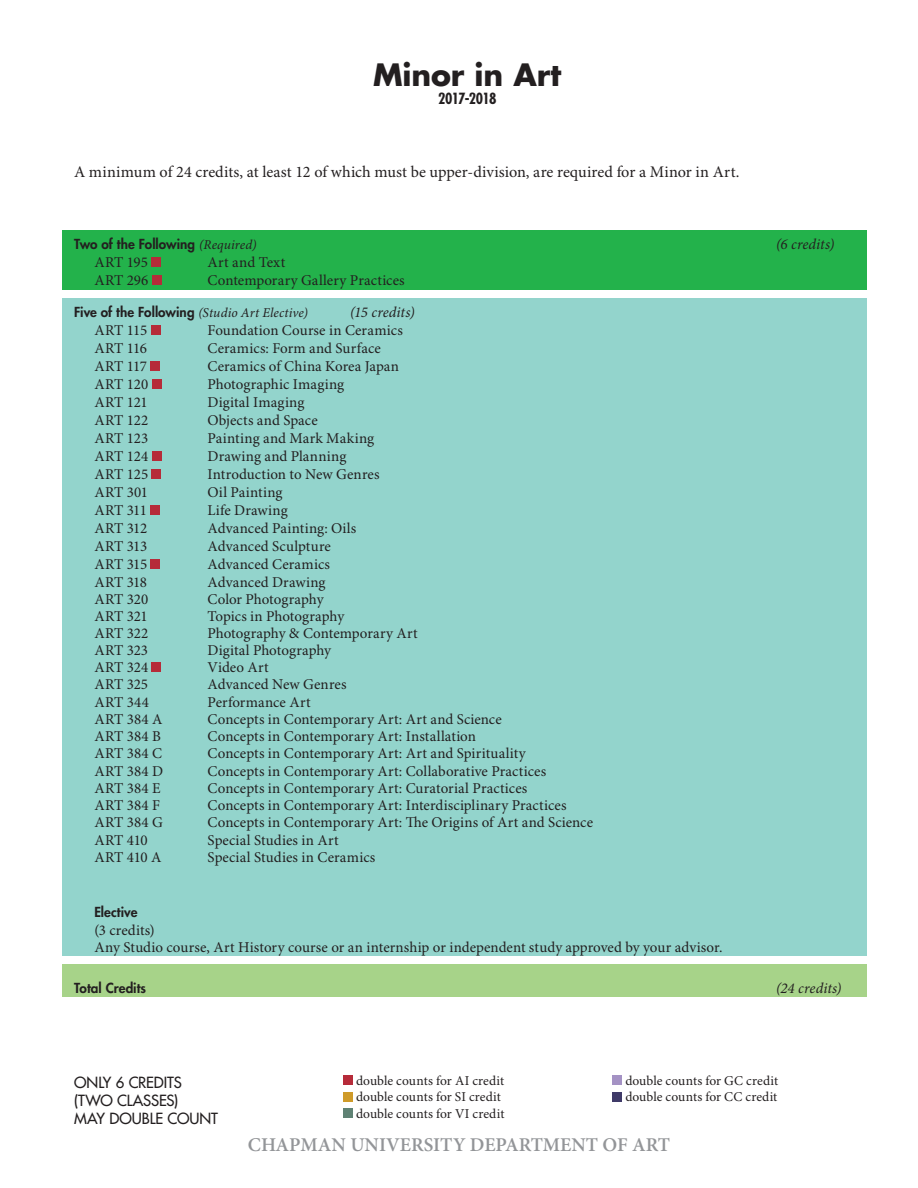
<style>
.page{position:relative;width:918px;height:1188px;background:#fff}
.page>*{position:absolute;margin:0;border:0;box-sizing:border-box;transform-origin:0 0}
.t1{font:700 30px "Futura Std";letter-spacing:-.005em;color:#231f20}
.t2{font:600 19.5px "Minion Pro";color:#939598}
.t3{font:16.2px "Minion Pro";letter-spacing:.005em;color:#231f20}
.t4{font:15px "Minion Pro";letter-spacing:.005em;color:#231f20}
.t5{font:500 15px/18px "Futura Std";letter-spacing:-.01em;color:#231f20}
.t6{font:italic 15px "Minion Pro";color:#231f20}
.t7{font:15px "Minion Pro";letter-spacing:.025em;color:#231f20}
.t8{font:700 condensed 15px "Futura Std";letter-spacing:-.055em;color:#231f20}
.t9{font:13.5px "Minion Pro";color:#231f20}
.t10{font:800 13.5px "Futura Std";letter-spacing:.005em;color:#231f20}
.t11{font:italic 13.5px "Minion Pro";letter-spacing:.01em;color:#231f20}
.s1{font-family:"Minion Pro";font-weight:400;font-style:italic}
.s2{font-family:"Futura Std";font-weight:800;font-style:normal}
</style>
<div class="page">
<div style="left:62px;top:231px;width:805px;height:59px;background:#23b24b"></div>
<div style="left:62px;top:298px;width:805px;height:658px;background:#93d4cc"></div>
<div style="left:62px;top:964px;width:805px;height:33px;background:#a7d389"></div>
<div style="left:151px;top:258px;width:10px;height:9px;background:#b62b39"></div>
<div style="left:152px;top:276px;width:9px;height:9px;background:#b62b39"></div>
<div style="left:151px;top:325px;width:9px;height:10px;background:#b62b39"></div>
<div style="left:150px;top:361px;width:10px;height:10px;background:#b62b39"></div>
<div style="left:152px;top:379px;width:9px;height:10px;background:#b62b39"></div>
<div style="left:152px;top:451px;width:9px;height:10px;background:#b62b39"></div>
<div style="left:152px;top:469px;width:9px;height:10px;background:#b62b39"></div>
<div style="left:150px;top:505px;width:10px;height:10px;background:#b62b39"></div>
<div style="left:151px;top:559px;width:9px;height:10px;background:#b62b39"></div>
<div style="left:152px;top:663px;width:9px;height:9px;background:#b62b39"></div>
<div style="left:343px;top:1076px;width:10px;height:9px;background:#b62b39"></div>
<div style="left:343px;top:1092px;width:10px;height:9px;background:#cf9b2a"></div>
<div style="left:343px;top:1108px;width:10px;height:10px;background:#5f8274"></div>
<div style="left:613px;top:1076px;width:9px;height:9px;background:#a492c4"></div>
<div style="left:613px;top:1092px;width:9px;height:9px;background:#3f3a68"></div>
<p class="t1" style="left:373px;top:54px;width:190px">Minor in Art</p>
<p class="t8" style="left:438px;top:89px;width:60px">2017-2018</p>
<p class="t3" style="left:74px;top:162px;width:667px">A minimum of 24 credits, at least 12 of which must be upper-division, are required for a Minor in Art.</p>
<p class="t10" style="left:74px;top:236px;width:184px">Two of the Following <span class="s1">(Required)</span></p>
<p class="t6" style="left:776px;top:235px;width:60px">(6 credits)</p>
<p class="t4" style="left:94px;top:253px;width:55px">ART 195</p>
<p class="t7" style="left:208px;top:253px;width:79px">Art and Text</p>
<p class="t4" style="left:94px;top:271px;width:56px">ART 296</p>
<p class="t4" style="left:208px;top:271px;width:199px">Contemporary Gallery Practices</p>
<p class="t11" style="left:74px;top:304px;width:235px"><span class="s2">Five of the Following</span> (Studio Art Elective)</p>
<p class="t6" style="left:350px;top:303px;width:66px">(15 credits)</p>
<p class="t4" style="left:94px;top:321px;width:55px">ART 115</p>
<p class="t4" style="left:208px;top:321px;width:197px">Foundation Course in Ceramics</p>
<p class="t4" style="left:94px;top:339px;width:54px">ART 116</p>
<p class="t4" style="left:208px;top:339px;width:175px">Ceramics: Form and Surface</p>
<p class="t4" style="left:94px;top:357px;width:54px">ART 117</p>
<p class="t4" style="left:208px;top:357px;width:193px">Ceramics of China Korea Japan</p>
<p class="t4" style="left:94px;top:375px;width:56px">ART 120</p>
<p class="t4" style="left:208px;top:375px;width:138px">Photographic Imaging</p>
<p class="t4" style="left:94px;top:393px;width:55px">ART 121</p>
<p class="t4" style="left:208px;top:393px;width:98px">Digital Imaging</p>
<p class="t4" style="left:94px;top:411px;width:55px">ART 122</p>
<p class="t4" style="left:208px;top:411px;width:112px">Objects and Space</p>
<p class="t4" style="left:94px;top:429px;width:55px">ART 123</p>
<p class="t4" style="left:208px;top:429px;width:168px">Painting and Mark Making</p>
<p class="t4" style="left:94px;top:447px;width:56px">ART 124</p>
<p class="t4" style="left:208px;top:447px;width:140px">Drawing and Planning</p>
<p class="t4" style="left:94px;top:465px;width:55px">ART 125</p>
<p class="t4" style="left:208px;top:465px;width:173px">Introduction to New Genres</p>
<p class="t4" style="left:94px;top:483px;width:55px">ART 301</p>
<p class="t4" style="left:208px;top:483px;width:77px">Oil Painting</p>
<p class="t4" style="left:94px;top:501px;width:54px">ART 311</p>
<p class="t4" style="left:208px;top:501px;width:82px">Life Drawing</p>
<p class="t4" style="left:94px;top:519px;width:55px">ART 312</p>
<p class="t4" style="left:208px;top:519px;width:150px">Advanced Painting: Oils</p>
<p class="t4" style="left:94px;top:537px;width:54px">ART 313</p>
<p class="t4" style="left:208px;top:537px;width:125px">Advanced Sculpture</p>
<p class="t4" style="left:94px;top:555px;width:54px">ART 315</p>
<p class="t4" style="left:208px;top:555px;width:124px">Advanced Ceramics</p>
<p class="t4" style="left:94px;top:573px;width:54px">ART 318</p>
<p class="t4" style="left:208px;top:573px;width:120px">Advanced Drawing</p>
<p class="t4" style="left:94px;top:590px;width:55px">ART 320</p>
<p class="t4" style="left:208px;top:590px;width:118px">Color Photography</p>
<p class="t4" style="left:94px;top:607px;width:55px">ART 321</p>
<p class="t4" style="left:208px;top:607px;width:138px">Topics in Photography</p>
<p class="t4" style="left:94px;top:625px;width:55px">ART 322</p>
<p class="t4" style="left:208px;top:625px;width:212px">Photography &amp; Contemporary Art</p>
<p class="t4" style="left:94px;top:641px;width:55px">ART 323</p>
<p class="t4" style="left:208px;top:641px;width:125px">Digital Photography</p>
<p class="t4" style="left:94px;top:658px;width:55px">ART 324</p>
<p class="t4" style="left:208px;top:658px;width:63px">Video Art</p>
<p class="t4" style="left:94px;top:676px;width:55px">ART 325</p>
<p class="t4" style="left:208px;top:676px;width:141px">Advanced New Genres</p>
<p class="t4" style="left:94px;top:693px;width:56px">ART 344</p>
<p class="t4" style="left:208px;top:693px;width:105px">Performance Art</p>
<p class="t4" style="left:94px;top:710px;width:70px">ART 384 A</p>
<p class="t4" style="left:208px;top:710px;width:296px">Concepts in Contemporary Art: Art and Science</p>
<p class="t4" style="left:94px;top:727px;width:68px">ART 384 B</p>
<p class="t4" style="left:208px;top:727px;width:270px">Concepts in Contemporary Art: Installation</p>
<p class="t4" style="left:94px;top:745px;width:69px">ART 384 C</p>
<p class="t4" style="left:208px;top:745px;width:320px">Concepts in Contemporary Art: Art and Spirituality</p>
<p class="t4" style="left:94px;top:762px;width:70px">ART 384 D</p>
<p class="t4" style="left:208px;top:762px;width:340px">Concepts in Contemporary Art: Collaborative Practices</p>
<p class="t4" style="left:94px;top:779px;width:68px">ART 384 E</p>
<p class="t4" style="left:208px;top:779px;width:321px">Concepts in Contemporary Art: Curatorial Practices</p>
<p class="t4" style="left:94px;top:796px;width:67px">ART 384 F</p>
<p class="t4" style="left:208px;top:796px;width:361px">Concepts in Contemporary Art: Interdisciplinary Practices</p>
<p class="t4" style="left:94px;top:814px;width:70px">ART 384 G</p>
<p class="t4" style="left:208px;top:814px;width:387px">Concepts in Contemporary Art: The Origins of Art and Science</p>
<p class="t4" style="left:94px;top:831px;width:55px">ART 410</p>
<p class="t4" style="left:208px;top:831px;width:133px">Special Studies in Art</p>
<p class="t4" style="left:94px;top:848px;width:69px">ART 410 A</p>
<p class="t4" style="left:208px;top:848px;width:169px">Special Studies in Ceramics</p>
<p class="t10" style="left:94px;top:904px;width:45px">Elective</p>
<p class="t4" style="left:94px;top:921px;width:62px">(3 credits)</p>
<p class="t4" style="left:94px;top:938px;width:630px">Any Studio course, Art History course or an internship or independent study approved by your advisor.</p>
<p class="t10" style="left:74px;top:980px;width:73px">Total Credits</p>
<p class="t6" style="left:776px;top:979px;width:67px">(24 credits)</p>
<p class="t5" style="left:74px;top:1073px;width:145px">ONLY 6 CREDITS (TWO CLASSES)<br>MAY DOUBLE COUNT</p>
<p class="t9" style="left:356px;top:1073px;width:150px">double counts for AI credit</p>
<p class="t9" style="left:356px;top:1089px;width:146px">double counts for SI credit</p>
<p class="t9" style="left:356px;top:1105px;width:150px">double counts for VI credit</p>
<p class="t9" style="left:625px;top:1073px;width:154px">double counts for GC credit</p>
<p class="t9" style="left:625px;top:1089px;width:154px">double counts for CC credit</p>
<p class="t2" style="left:248px;top:1133px;width:424px">CHAPMAN UNIVERSITY DEPARTMENT OF ART</p>
</div>
